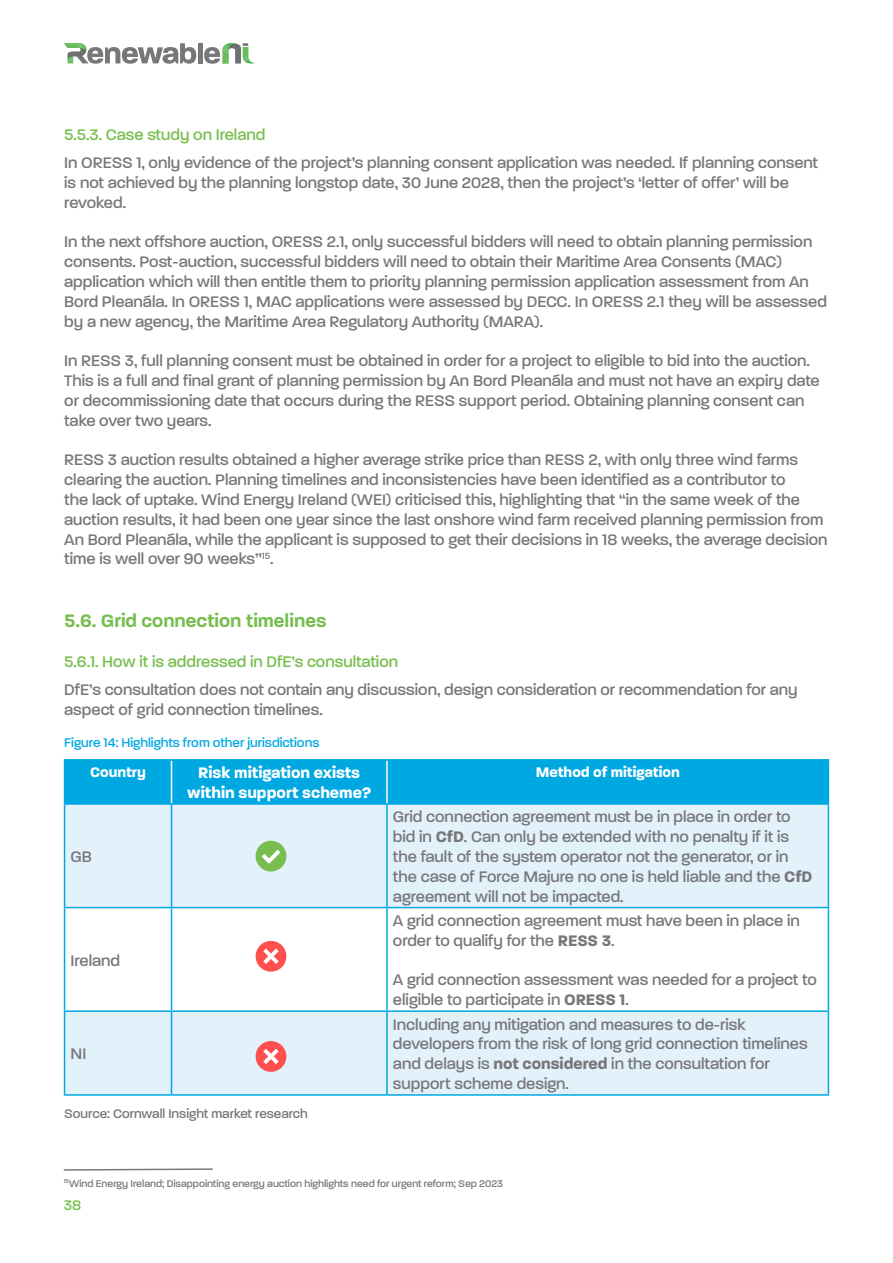
<style>
.page{position:relative;width:893px;height:1263px;background:#fff}
.page>*{position:absolute;margin:0;border:0;box-sizing:border-box;transform-origin:0 0}
.t1{font:600 19.5px "Paralucent";color:#77be4e}
.t2{font:500 16.5px/19.8px "Paralucent";color:#77777a}
.t3{font:500 16.5px "Paralucent";color:#77be4e}
.t4{font:700 16.5px/19.8px "Paralucent";color:#fff;text-align:center}
.t5{font:700 15px "Paralucent";color:#fff}
.t6{font:500 15px "Paralucent";color:#77be4e}
.t7{font:500 13.5px "Paralucent";color:#00a8e2}
.t8{font:500 13.5px "Paralucent";color:#77777a}
.t9{font:500 10.5px "Paralucent";color:#77777a}
.s1{font-weight:700}
</style>
<div class="page">
<div style="left:198px;top:43px;width:5px;height:20px;background:#77777a"></div>
<svg style="left:67px;top:43px;width:129px;height:21px"></svg>
<img style="left:64px;top:43px;width:22px;height:9px">
<svg style="left:204px;top:43px;width:51px;height:21px"></svg>
<img style="left:243px;top:47px;width:12px;height:16px">
<svg style="left:63px;top:1168px;width:150px;height:3px"></svg>
<div style="left:65px;top:760px;width:763px;height:43px;background:#00a8e2"></div>
<div style="left:65px;top:805px;width:763px;height:289px;background:#e3f1fb"></div>
<svg style="left:65px;top:908px;width:763px;height:102px"></svg>
<hr style="left:171px;top:760px;width:1px;height:43px;background:#fff">
<hr style="left:386px;top:760px;width:2px;height:43px;background:#fff">
<hr style="left:828px;top:760px;width:1px;height:43px;background:#00a8e2">
<hr style="left:64px;top:760px;width:1px;height:43px;background:#00a8e2">
<hr style="left:64px;top:759px;width:107px;height:1px;background:#00a8e2">
<hr style="left:171px;top:759px;width:216px;height:1px;background:#00a8e2">
<hr style="left:387px;top:759px;width:442px;height:1px;background:#00a8e2">
<hr style="left:64px;top:805px;width:1px;height:102px;background:#00a8e2">
<hr style="left:64px;top:803px;width:107px;height:2px;background:#00a8e2">
<hr style="left:171px;top:803px;width:216px;height:2px;background:#00a8e2">
<hr style="left:387px;top:803px;width:442px;height:2px;background:#00a8e2">
<hr style="left:171px;top:805px;width:1px;height:102px;background:#00a8e2">
<hr style="left:386px;top:805px;width:2px;height:102px;background:#00a8e2">
<hr style="left:828px;top:805px;width:1px;height:102px;background:#00a8e2">
<hr style="left:64px;top:908px;width:1px;height:102px;background:#00a8e2">
<hr style="left:64px;top:907px;width:107px;height:1px;background:#00a8e2">
<hr style="left:171px;top:907px;width:216px;height:1px;background:#00a8e2">
<hr style="left:387px;top:907px;width:442px;height:1px;background:#00a8e2">
<hr style="left:171px;top:908px;width:1px;height:102px;background:#00a8e2">
<hr style="left:386px;top:908px;width:2px;height:102px;background:#00a8e2">
<hr style="left:828px;top:908px;width:1px;height:102px;background:#00a8e2">
<hr style="left:64px;top:1012px;width:1px;height:82px;background:#00a8e2">
<hr style="left:64px;top:1010px;width:107px;height:2px;background:#00a8e2">
<hr style="left:171px;top:1010px;width:216px;height:2px;background:#00a8e2">
<hr style="left:387px;top:1010px;width:442px;height:2px;background:#00a8e2">
<hr style="left:171px;top:1012px;width:1px;height:82px;background:#00a8e2">
<hr style="left:386px;top:1012px;width:2px;height:82px;background:#00a8e2">
<hr style="left:828px;top:1012px;width:1px;height:82px;background:#00a8e2">
<hr style="left:64px;top:1094px;width:107px;height:2px;background:#00a8e2">
<hr style="left:171px;top:1094px;width:216px;height:2px;background:#00a8e2">
<hr style="left:387px;top:1094px;width:442px;height:2px;background:#00a8e2">
<div style="left:256px;top:841px;width:30px;height:30px;background:#77be4e;border-radius:50%"></div>
<svg style="left:262px;top:850px;width:18px;height:14px"></svg>
<div style="left:256px;top:1041px;width:30px;height:31px;background:#ff4f4f;border-radius:50%"></div>
<svg style="left:263px;top:1049px;width:16px;height:15px"></svg>
<div style="left:256px;top:941px;width:30px;height:31px;background:#ff4f4f;border-radius:50%"></div>
<svg style="left:263px;top:948px;width:16px;height:16px"></svg>
<p class="t3" style="left:64px;top:125px;width:203px">5.5.3. Case study on Ireland</p>
<p class="t2" style="left:64px;top:153px;width:755px">In ORESS 1, only evidence of the project’s planning consent application was needed. If planning consent is not achieved by the planning longstop date, 30 June 2028, then the project’s ‘letter of offer’ will be revoked.</p>
<p class="t2" style="left:64px;top:232px;width:764px">In the next offshore auction, ORESS 2.1, only successful bidders will need to obtain planning permission consents. Post-auction, successful bidders will need to obtain their Maritime Area Consents (MAC) application which will then entitle them to priority planning permission application assessment from An Bord Pleanála. In ORESS 1, MAC applications were assessed by DECC. In ORESS 2.1 they will be assessed by a new agency, the Maritime Area Regulatory Authority (MARA).</p>
<p class="t2" style="left:64px;top:351px;width:757px">In RESS 3, full planning consent must be obtained in order for a project to eligible to bid into the auction.<br>This is a full and final grant of planning permission by An Bord Pleanála and must not have an expiry date or decommissioning date that occurs during the RESS support period. Obtaining planning consent can take over two years.</p>
<p class="t2" style="left:64px;top:450px;width:765px">RESS 3 auction results obtained a higher average strike price than RESS 2, with only three wind farms clearing the auction. Planning timelines and inconsistencies have been identified as a contributor to<br>the lack of uptake. Wind Energy Ireland (WEI) criticised this, highlighting that “in the same week of the auction results, it had been one year since the last onshore wind farm received planning permission from An Bord Pleanála, while the applicant is supposed to get their decisions in 18 weeks, the average decision time is well over 90 weeks”<sup>15</sup>.</p>
<p class="t1" style="left:64px;top:609px;width:264px">5.6. Grid connection timelines</p>
<p class="t3" style="left:64px;top:652px;width:335px">5.6.1. How it is addressed in DfE’s consultation</p>
<p class="t2" style="left:64px;top:680px;width:735px">DfE’s consultation does not contain any discussion, design consideration or recommendation for any aspect of grid connection timelines.</p>
<p class="t7" style="left:64px;top:735px;width:257px">Figure 14: Highlights from other jurisdictions</p>
<p class="t5" style="left:90px;top:763px;width:57px">Country</p>
<p class="t4" style="left:187px;top:763px;width:185px">Risk mitigation exists within support scheme?</p>
<p class="t5" style="left:536px;top:763px;width:146px">Method of mitigation</p>
<p class="t2" style="left:71px;top:847px;width:23px">GB</p>
<p class="t2" style="left:71px;top:950px;width:51px">Ireland</p>
<p class="t2" style="left:71px;top:1044px;width:17px">NI</p>
<p class="t8" style="left:64px;top:1105px;width:245px">Source: Cornwall Insight market research</p>
<p class="t2" style="left:393px;top:807px;width:421px">Grid connection agreement must be in place in order to bid in <span class="s1">CfD</span>. Can only be extended with no penalty if it is the fault of the system operator not the generator, or in the case of Force Majure no one is held liable and the <span class="s1">CfD </span>agreement will not be impacted.</p>
<p class="t2" style="left:393px;top:911px;width:408px">A grid connection agreement must have been in place in order to qualify for the <span class="s1">RESS 3</span>.</p>
<p class="t2" style="left:393px;top:970px;width:425px">A grid connection assessment was needed for a project to eligible to participate in <span class="s1">ORESS 1</span>.</p>
<p class="t2" style="left:393px;top:1014px;width:416px">Including any mitigation and measures to de-risk developers from the risk of long grid connection timelines and delays is <span class="s1">not considered</span> in the consultation for support scheme design.</p>
<p class="t9" style="left:64px;top:1177px;width:441px"><sup>15</sup>Wind Energy Ireland; Disappointing energy auction highlights need for urgent reform; Sep 2023</p>
<p class="t6" style="left:64px;top:1196px;width:19px">38</p>
</div>
